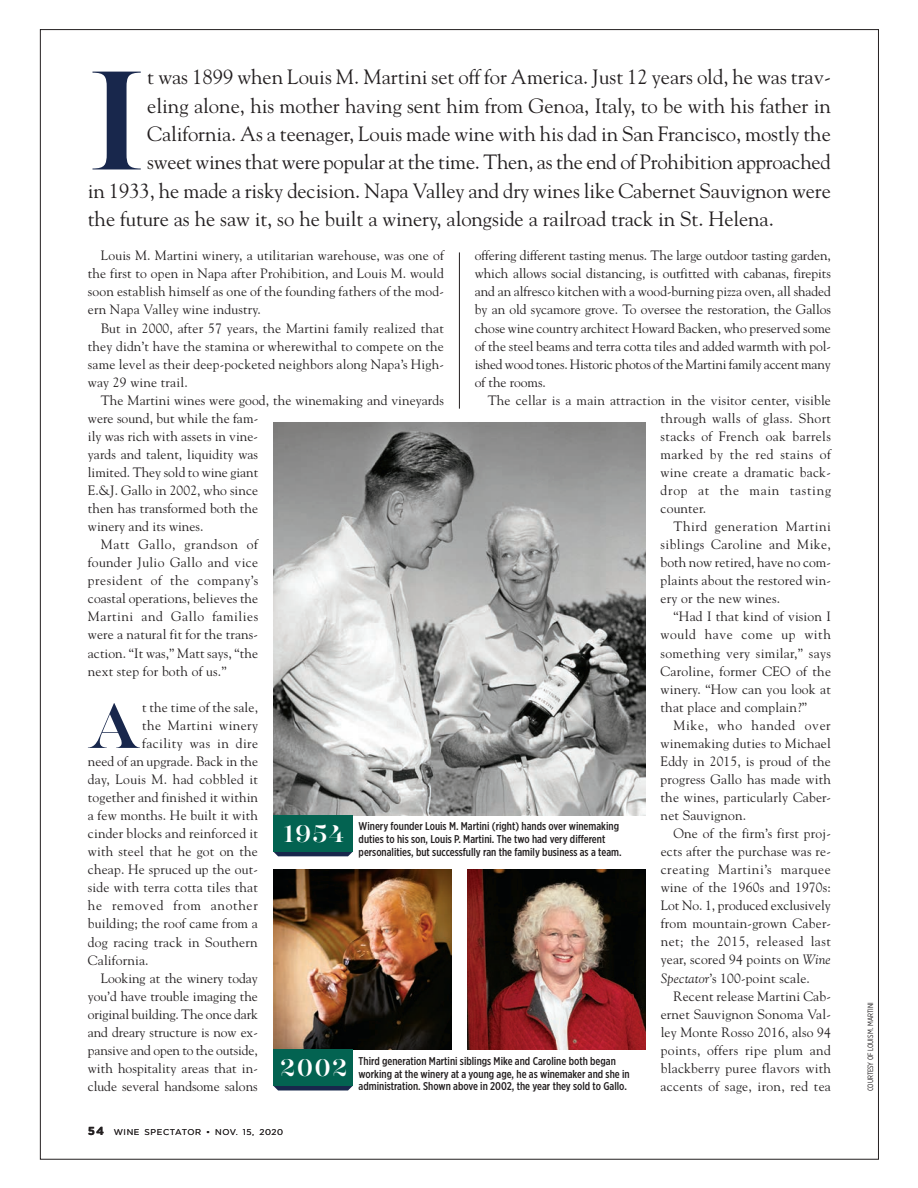
<style>
.page{position:relative;width:918px;height:1188px;background:#fff}
.page>*{position:absolute;margin:0;border:0;box-sizing:border-box;transform-origin:0 0}
.t1{font:500 158.4px "Majesti Banner";color:#18274c}
.t2{font:500 72px "Majesti Banner";color:#18274c}
.t3{font:500 27.15px "Majesti Banner";letter-spacing:.045em;color:#fff}
.t4{font:20.7px "Goudy";letter-spacing:-.005em;color:#231f20}
.t5{font:13.5px/18px "Goudy";letter-spacing:.01em;color:#231f20;text-align:justify}
.t6{font:13.5px "Goudy";letter-spacing:-.01em;color:#231f20}
.t7{font:13.5px "Goudy";letter-spacing:.04em;color:#231f20}
.t8{font:13.5px "Goudy";letter-spacing:.03em;color:#231f20}
.t9{font:13.5px "Goudy";letter-spacing:.045em;color:#231f20}
.t10{font:13.5px "Goudy";letter-spacing:.05em;color:#231f20}
.t11{font:500 11.25px/12.9px "Gotham X Narrow";color:#231f20}
.t12{font:8.4px "Gotham";letter-spacing:.075em;color:#231f20}
.t13{font:7.8px "Gotham X Narrow";letter-spacing:-.01em;color:#231f20}
.s1{font-style:italic}
.s2{font-weight:700;font-size:11.55px}
</style>
<div class="page">
<hr style="left:459px;top:252px;width:1px;height:157px;background:#231f20">
<img style="left:274px;top:423px;width:371px;height:392px">
<img style="left:273px;top:869px;width:179px;height:181px">
<img style="left:467px;top:869px;width:178px;height:181px">
<svg style="left:274px;top:852px;width:79px;height:4px"></svg>
<svg style="left:273px;top:1086px;width:80px;height:4px"></svg>
<div style="left:273px;top:815px;width:80px;height:37px;background:#036351"></div>
<div style="left:273px;top:1049px;width:80px;height:37px;background:#036351"></div>
<h1 class="t1" style="left:88px;top:17px;width:59px">I</h1>
<h3 class="t4" style="left:147px;top:64px;width:685px">t was 1899 when Louis M. Martini set off for America. Just 12 years old, he was trav-</h3>
<h3 class="t4" style="left:147px;top:93px;width:685px">eling alone, his mother having sent him from Genoa, Italy, to be with his father in</h3>
<h3 class="t4" style="left:147px;top:121px;width:685px">California. As a teenager, Louis made wine with his dad in San Francisco, mostly the</h3>
<h3 class="t4" style="left:147px;top:149px;width:685px">sweet wines that were popular at the time. Then, as the end of Prohibition approached</h3>
<h3 class="t4" style="left:88px;top:178px;width:744px">in 1933, he made a risky decision. Napa Valley and dry wines like Cabernet Sauvignon were</h3>
<h3 class="t4" style="left:88px;top:206px;width:687px">the future as he saw it, so he built a winery, alongside a railroad track in St. Helena.</h3>
<p class="t5" style="left:88px;top:246px;width:358px;text-indent:13px">Louis M. Martini winery, a utilitarian warehouse, was one of the first to open in Napa after Prohibition, and Louis M. would soon establish himself as one of the founding fathers of the mod&shy;ern Napa Valley wine industry.</p>
<p class="t5" style="left:88px;top:318px;width:358px;text-indent:13px">But in 2000, after 57 years, the Martini family realized that they didn’t have the stamina or wherewithal to compete on the same level as their deep-pocketed neighbors along Napa’s High&shy;way 29 wine trail.</p>
<p class="t5" style="left:101px;top:391px;width:345px">The Martini wines were good, the winemaking and vineyards</p>
<p class="t5" style="left:88px;top:409px;width:172px">were sound, but while the fam-</p>
<p class="t5" style="left:88px;top:427px;width:172px">ily was rich with assets in vine-</p>
<p class="t5" style="left:88px;top:445px;width:172px">yards and talent, liquidity was</p>
<p class="t5" style="left:88px;top:463px;width:172px">limited. They sold to wine giant</p>
<p class="t5" style="left:88px;top:481px;width:172px">E.&amp;J. Gallo in 2002, who since</p>
<p class="t5" style="left:88px;top:499px;width:172px">then has transformed both the</p>
<p class="t5" style="left:88px;top:517px;width:117px">winery and its wines.</p>
<p class="t9" style="left:101px;top:536px;width:159px">Matt Gallo, grandson of</p>
<p class="t5" style="left:88px;top:553px;width:172px">founder Julio Gallo and vice</p>
<p class="t7" style="left:88px;top:572px;width:172px">president of the company’s</p>
<p class="t5" style="left:88px;top:589px;width:172px">coastal operations, believes the</p>
<p class="t7" style="left:88px;top:608px;width:172px">Martini and Gallo families</p>
<p class="t5" style="left:88px;top:625px;width:172px">were a natural fit for the trans-</p>
<p class="t5" style="left:88px;top:643px;width:172px">action. “It was,” Matt says, “the</p>
<p class="t5" style="left:88px;top:661px;width:140px">next step for both of us.”</p>
<h2 class="t2" style="left:90px;top:679px;width:49px">A</h2>
<p class="t5" style="left:142px;top:698px;width:117px">t the time of the sale,</p>
<p class="t5" style="left:475px;top:246px;width:358px">offering different tasting menus. The large outdoor tasting garden, which allows social distancing, is outfitted with cabanas, firepits and an alfresco kitchen with a wood-burning pizza oven, all shaded by an old sycamore grove. To oversee the restoration, the Gallos chose wine country architect Howard Backen, who preserved some of the steel beams and terra cotta tiles and added warmth with pol&shy;ished wood tones. Historic photos of the Martini family accent many of the rooms.</p>
<p class="t5" style="left:661px;top:391px;width:172px;text-indent:-173px">The cellar is a main attraction in the visitor center, visible through walls of glass. Short stacks of French oak barrels marked by the red stains of wine create a dramatic back&shy;drop at the main tasting counter.</p>
<p class="t5" style="left:661px;top:517px;width:172px;text-indent:13px">Third generation Martini siblings Caroline and Mike, both now retired, have no com&shy;plaints about the restored win&shy;ery or the new wines.</p>
<p class="t5" style="left:661px;top:607px;width:172px;text-indent:13px">“Had I that kind of vision I would have come up with something very similar,” says Caroline, former CEO of the winery. “How can you look at that place and complain?”</p>
<p class="t5" style="left:661px;top:716px;width:172px;text-indent:13px">Mike, who handed over winemaking duties to Michael Eddy in 2015, is proud of the progress Gallo has made with the wines, particularly Caber&shy;net Sauvignon.</p>
<p class="t5" style="left:661px;top:824px;width:172px;text-indent:13px">One of the firm’s first proj&shy;ects after the purchase was re&shy;creating Martini’s marquee wine of the 1960s and 1970s:<br>Lot No. 1, produced exclusively from mountain-grown Caber&shy;net; the 2015, released last year, scored 94 points on <span class="s1">Wine Spectator</span>’s 100-point scale.</p>
<p class="t5" style="left:660px;top:986px;width:172px;text-indent:13px">Recent release Martini Cab&shy;ernet Sauvignon Sonoma Val&shy;ley Monte Rosso 2016, also 94 points, offers ripe plum and blackberry puree flavors with accents of sage, iron, red tea</p>
<p class="t8" style="left:142px;top:717px;width:118px">the Martini winery</p>
<p class="t8" style="left:142px;top:735px;width:118px">facility was in dire</p>
<p class="t5" style="left:88px;top:752px;width:172px">need of an upgrade. Back in the</p>
<p class="t5" style="left:88px;top:770px;width:172px">day, Louis M. had cobbled it</p>
<p class="t5" style="left:88px;top:788px;width:172px">together and finished it within</p>
<p class="t5" style="left:88px;top:806px;width:171px">a few months. He built it with</p>
<p class="t5" style="left:88px;top:824px;width:171px">cinder blocks and reinforced it</p>
<p class="t5" style="left:88px;top:842px;width:171px">with steel that he got on the</p>
<p class="t5" style="left:88px;top:860px;width:171px">cheap. He spruced up the out-</p>
<p class="t5" style="left:88px;top:878px;width:171px">side with terra cotta tiles that</p>
<p class="t10" style="left:88px;top:897px;width:171px">he removed from another</p>
<p class="t5" style="left:88px;top:914px;width:171px">building; the roof came from a</p>
<p class="t5" style="left:88px;top:932px;width:171px">dog racing track in Southern</p>
<p class="t5" style="left:88px;top:950px;width:62px">California.</p>
<p class="t5" style="left:101px;top:969px;width:159px">Looking at the winery today</p>
<p class="t5" style="left:88px;top:987px;width:171px">you’d have trouble imaging the</p>
<p class="t6" style="left:88px;top:1006px;width:172px">original building. The once dark</p>
<p class="t5" style="left:88px;top:1023px;width:171px">and dreary structure is now ex-</p>
<p class="t6" style="left:88px;top:1042px;width:171px">pansive and open to the outside,</p>
<p class="t5" style="left:88px;top:1059px;width:171px">with hospitality areas that in-</p>
<p class="t5" style="left:88px;top:1077px;width:171px">clude several handsome salons</p>
<p class="t11" style="left:359px;top:820px;width:264px">Winery founder Louis M. Martini (right) hands over winemaking duties to his son, Louis P. Martini. The two had very different personalities, but successfully ran the family business as a team.</p>
<h3 class="t3" style="left:283px;top:816px;width:62px">1954</h3>
<p class="t11" style="left:359px;top:1054px;width:273px">Third generation Martini siblings Mike and Caroline both began working at the winery at a young age, he as winemaker and she in administration. Shown above in 2002, the year they sold to Gallo.</p>
<h3 class="t3" style="left:280px;top:1050px;width:69px">2002</h3>
<p class="t12" style="left:88px;top:1128px;width:197px"><span class="s2">54</span> WINE SPECTATOR • NOV. 15, 2020</p>
<p class="t13" style="left:866px;top:1091px;width:90px;rotate:-90deg">COURTESY OF LOUIS M. MARTINI</p>
</div>
